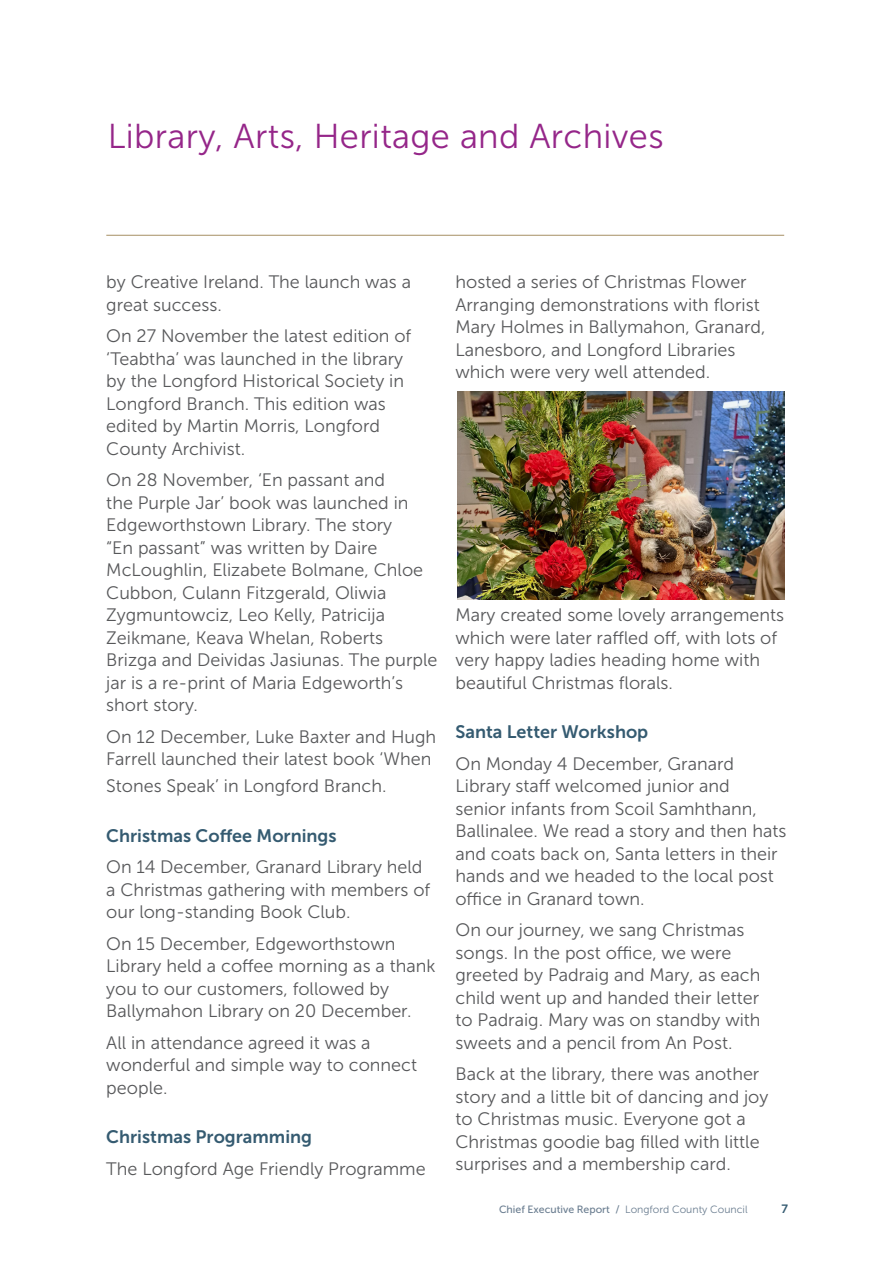
<style>
.page{position:relative;width:893px;height:1263px;background:#fff}
.page>*{position:absolute;margin:0;border:0;box-sizing:border-box;transform-origin:0 0}
.t1{font:34.5px "Museo Sans 300";letter-spacing:.01em;color:#952689}
.Text{font:18px/22.5px "Museo Sans 300";color:#57585a}
.Sub_Heading_b{font:18px "Museo Sans 700";color:#355b71}
.t2{font:12px "Museo Sans 700";color:#355b71}
.t3{font:10.5px "Museo Sans 500";color:#6a7d90}
.s1{font-family:"Museo Sans 300"}
</style>
<div class="page">
<hr style="left:106px;top:235px;width:678px;height:1px;background:#a68f64">
<img style="left:457px;top:391px;width:327px;height:209px">
<h1 class="t1" style="left:108px;top:117px;width:557px">Library, Arts, Heritage and Archives</h1>
<p class="Text" style="left:106px;top:271px;width:306px">by Creative Ireland. The launch was a great success.</p>
<p class="Text" style="left:106px;top:325px;width:307px">On 27 November the latest edition of ‘Teabtha’ was launched in the library by the Longford Historical Society in Longford Branch. This edition was edited by Martin Morris, Longford County Archivist.</p>
<p class="Text" style="left:106px;top:469px;width:333px">On 28 November, ‘En passant and<br>the Purple Jar’ book was launched in Edgeworthstown Library. The story<br>“En passant” was written by Daire McLoughlin, Elizabete Bolmane, Chloe Cubbon, Culann Fitzgerald, Oliwia Zygmuntowciz, Leo Kelly, Patricija Zeikmane, Keava Whelan, Roberts Brizga and Deividas Jasiunas. The purple jar is a re-print of Maria Edgeworth’s short story.</p>
<p class="Text" style="left:106px;top:725px;width:331px">On 12 December, Luke Baxter and Hugh<br>Farrell launched their latest book ‘When</p>
<p class="Text" style="left:106px;top:775px;width:282px">Stones Speak’ in Longford Branch.</p>
<p class="Sub_Heading_b" style="left:106px;top:825px;width:232px">Christmas Coffee Mornings</p>
<p class="Text" style="left:106px;top:856px;width:325px">On 14 December, Granard Library held a Christmas gathering with members of our long-standing Book Club.</p>
<p class="Text" style="left:106px;top:932px;width:331px">On 15 December, Edgeworthstown Library held a coffee morning as a thank you to our customers, followed by Ballymahon Library on 20 December.</p>
<p class="Text" style="left:106px;top:1031px;width:312px">All in attendance agreed it was a wonderful and simple way to connect people.</p>
<p class="Sub_Heading_b" style="left:106px;top:1127px;width:207px">Christmas Programming</p>
<p class="Text" style="left:106px;top:1157px;width:321px">The Longford Age Friendly Programme</p>
<p class="Text" style="left:455px;top:271px;width:311px">hosted a series of Christmas Flower Arranging demonstrations with florist Mary Holmes in Ballymahon, Granard, Lanesboro, and Longford Libraries which were very well attended.</p>
<p class="Text" style="left:455px;top:604px;width:330px">Mary created some lovely arrangements which were later raffled off, with lots of very happy ladies heading home with beautiful Christmas florals.</p>
<p class="Sub_Heading_b" style="left:455px;top:722px;width:194px">Santa Letter Workshop</p>
<p class="Text" style="left:455px;top:752px;width:332px">On Monday 4 December, Granard Library staff welcomed junior and<br>senior infants from Scoil Samhthann, Ballinalee. We read a story and then hats and coats back on, Santa letters in their hands and we headed to the local post office in Granard town.</p>
<p class="Text" style="left:455px;top:919px;width:307px">On our journey, we sang Christmas songs. In the post office, we were greeted by Padraig and Mary, as each child went up and handed their letter to Padraig. Mary was on standby with sweets and a pencil from An Post.</p>
<p class="Text" style="left:455px;top:1063px;width:314px">Back at the library, there was another story and a little bit of dancing and joy to Christmas music. Everyone got a Christmas goodie bag filled with little surprises and a membership card.</p>
<p class="t3" style="left:499px;top:1204px;width:250px">Chief Executive Report / <span class="s1">Longford County Council</span></p>
<p class="t2" style="left:782px;top:1202px;width:8px">7</p>
</div>
